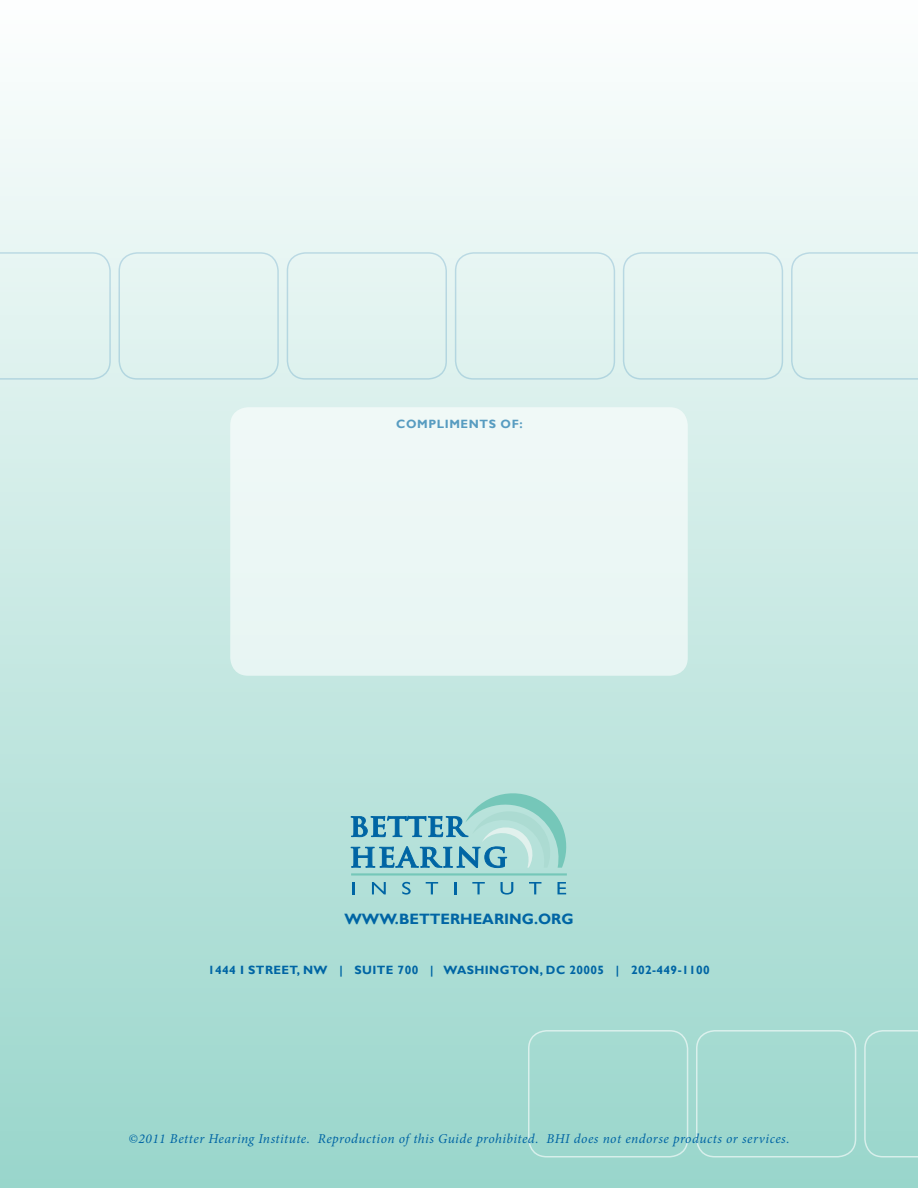
<style>
.page{position:relative;width:918px;height:1188px;background:#fff}
.page>*{position:absolute;margin:0;border:0;box-sizing:border-box;transform-origin:0 0}
.t1{font:700 15px "Gill Sans";color:#0065a4}
.t2{font:italic 13.5px "Minion Pro";letter-spacing:.035em;color:#0065a4}
.t3{font:700 12px "Gill Sans";letter-spacing:.035em;color:#0065a4}
</style>
<div class="page">
<div style="left:0;top:0;width:918px;height:1188px;background:linear-gradient(to bottom,#fdfefe,#99d6cb)"></div>
<div style="left:623px;top:252px;width:160px;height:128px;border:2px solid #0065a4;border-radius:18px"></div>
<div style="left:455px;top:252px;width:160px;height:128px;border:2px solid #0065a4;border-radius:18px"></div>
<div style="left:791px;top:252px;width:127px;height:128px;background:#e2f3f0"></div>
<div style="left:118px;top:252px;width:161px;height:128px;border:2px solid #0065a4;border-radius:18px"></div>
<div style="left:0;top:252px;width:111px;height:128px;background:#e2f3f0"></div>
<div style="left:287px;top:252px;width:160px;height:128px;border:2px solid #0065a4;border-radius:18px"></div>
<div style="left:864px;top:1030px;width:54px;height:127px;background:#a1d9cf"></div>
<div style="left:696px;top:1030px;width:160px;height:127px;border:2px solid #fff;border-radius:18px"></div>
<div style="left:528px;top:1030px;width:160px;height:127px;border:2px solid #fff;border-radius:18px"></div>
<hr style="left:351px;top:873px;width:216px;height:3px;background:#75c7b9">
<svg style="left:351px;top:787px;width:221px;height:81px;background:#98ced0"></svg>
<svg style="left:352px;top:882px;width:3px;height:12px"></svg>
<svg style="left:372px;top:882px;width:14px;height:12px"></svg>
<svg style="left:402px;top:882px;width:9px;height:13px"></svg>
<svg style="left:426px;top:882px;width:12px;height:12px"></svg>
<svg style="left:454px;top:882px;width:2px;height:12px"></svg>
<svg style="left:472px;top:882px;width:13px;height:12px"></svg>
<svg style="left:501px;top:882px;width:12px;height:13px"></svg>
<svg style="left:529px;top:882px;width:12px;height:12px"></svg>
<svg style="left:558px;top:882px;width:8px;height:12px"></svg>
<div style="left:230px;top:407px;width:458px;height:269px;background:#ebf7f5;border-radius:18px"></div>
<p class="t3" style="left:396px;top:416px;width:128px">COMPLIMENTS OF:</p>
<p class="t1" style="left:344px;top:910px;width:231px">WWW.BETTERHEARING.ORG</p>
<p class="t3" style="left:208px;top:963px;width:58px">1444 I STREET</p>
<p class="t3" style="left:297px;top:963px;width:83px">, NW | SUITE</p>
<p class="t3" style="left:398px;top:963px;width:70px">700 | WASHINGTON</p>
<p class="t3" style="left:540px;top:963px;width:172px">, DC 20005 | 202-449-1100</p>
<p class="t2" style="left:128px;top:1129px;width:663px">©2011 Better Hearing Institute. Reproduction of this Guide prohibited. BHI does not endorse products or services.</p>
</div>
